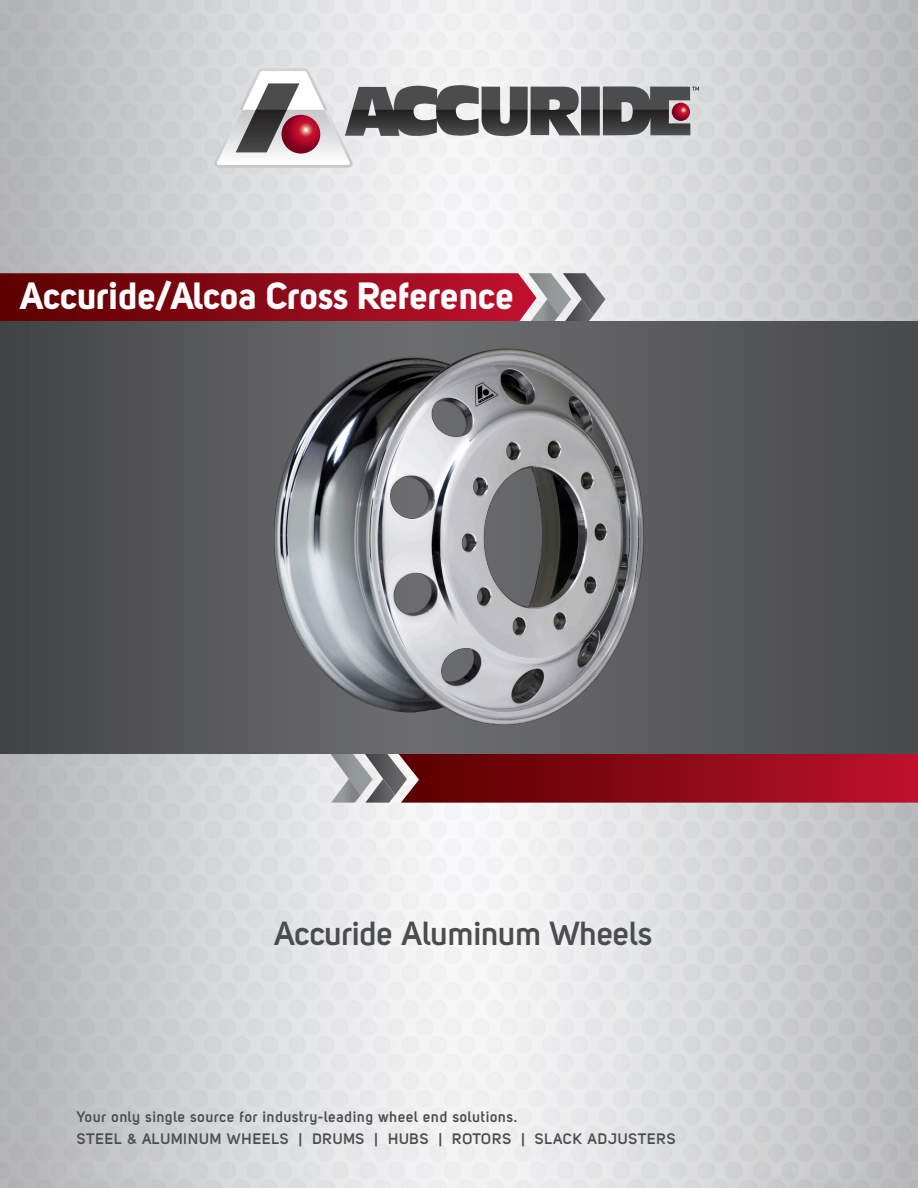
<style>
.page{position:relative;width:918px;height:1188px;background:#fff}
.page>*{position:absolute;margin:0;border:0;box-sizing:border-box;transform-origin:0 0}
.t1{font:37.5px "Uni Sans Bold";color:#fff}
.t2{font:700 33px "Uni Sans Semi";color:#4b4c4d}
.t3{font:700 15px "Uni Sans Semi";letter-spacing:.045em;color:#4b4c4d}
</style>
<div class="page">
<img style="left:0;top:0;width:918px;height:1188px">
<svg style="left:581px;top:87px;width:19px;height:48px"></svg>
<svg style="left:213px;top:68px;width:368px;height:100px"></svg>
<svg style="left:282px;top:115px;width:38px;height:39px"></svg>
<svg style="left:603px;top:86px;width:96px;height:50px;background:#6b6366"></svg>
<svg style="left:0;top:273px;width:605px;height:49px;background:#8e1e2a"></svg>
<svg style="left:330px;top:754px;width:588px;height:49px;background:#8f202c"></svg>
<svg style="left:0;top:322px;width:918px;height:432px;background:#525254"></svg>
<img style="left:270px;top:340px;width:381px;height:392px">
<p class="t1" style="left:20px;top:273px;width:496px">Accuride/Alcoa Cross Reference</p>
<p class="t2" style="left:274px;top:914px;width:380px">Accuride Aluminum Wheels</p>
<p class="t3" style="left:77px;top:1108px;width:442px">Your only single source for industry-leading wheel end solutions.</p>
<p class="t3" style="left:77px;top:1130px;width:600px">STEEL &amp; ALUMINUM WHEELS | DRUMS | HUBS | ROTORS | SLACK ADJUSTERS</p>
</div>
